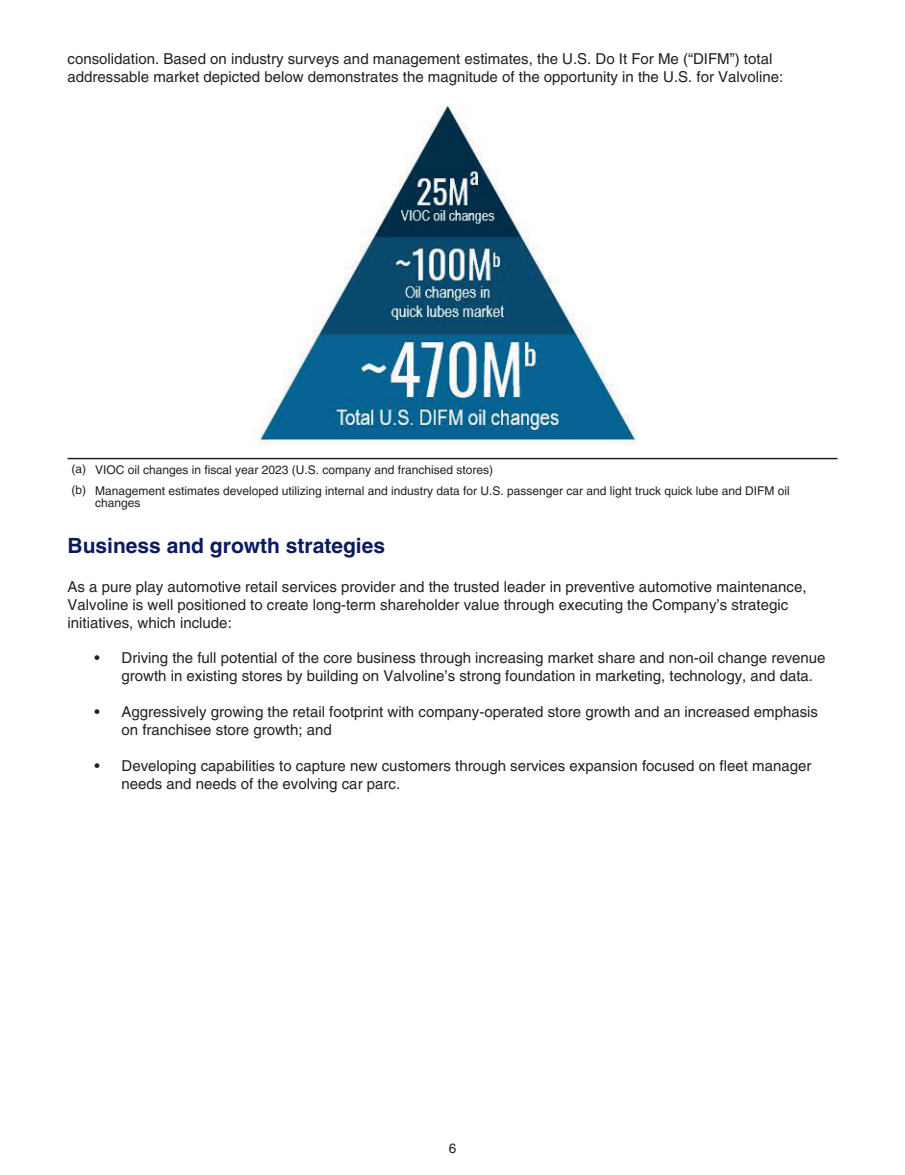
<style>
.page{position:relative;width:905px;height:1175px;background:#fff}
.page>*{position:absolute;margin:0;border:0;box-sizing:border-box;transform-origin:0 0}
.t1{font:700 21px "Helvetica LT Std";color:#0a1b60}
.t2{font:15px/18px "Helvetica LT Std";color:#231f20}
.t3{font:13.5px "Helvetica LT Std";color:#231f20}
.t4{font:12px/20.7px "Helvetica LT Std";color:#231f20}
</style>
<div class="page">
<img style="left:259px;top:107px;width:378px;height:338px">
<hr style="left:68px;top:458px;width:769px;height:1px;background:#231f20">
<p class="t2" style="left:67px;top:51px;width:717px">consolidation. Based on industry surveys and management estimates, the U.S. Do It For Me (“DIFM”) total addressable market depicted below demonstrates the magnitude of the opportunity in the U.S. for Valvoline:</p>
<p class="t4" style="left:71px;top:461px;width:719px">(a) VIOC oil changes in fiscal year 2023 (U.S. company and franchised stores)<br>(b) Management estimates developed utilizing internal and industry data for U.S. passenger car and light truck quick lube and DIFM oil</p>
<p class="t4" style="left:95px;top:493px;width:47px">changes</p>
<h1 class="t1" style="left:68px;top:538px;width:319px">Business and growth strategies</h1>
<p class="t2" style="left:68px;top:579px;width:740px">As a pure play automotive retail services provider and the trusted leader in preventive automotive maintenance,<br>Valvoline is well positioned to create long-term shareholder value through executing the Company’s strategic initiatives, which include:</p>
<p class="t2" style="left:122px;top:650px;width:705px;text-indent:-27px">• Driving the full potential of the core business through increasing market share and non-oil change revenue growth in existing stores by building on Valvoline’s strong foundation in marketing, technology, and data.</p>
<p class="t2" style="left:122px;top:704px;width:698px;text-indent:-27px">• Aggressively growing the retail footprint with company-operated store growth and an increased emphasis on franchisee store growth; and</p>
<p class="t2" style="left:122px;top:758px;width:691px;text-indent:-27px">• Developing capabilities to capture new customers through services expansion focused on fleet manager needs and needs of the evolving car parc.</p>
<p class="t3" style="left:449px;top:1143px;width:9px">6</p>
</div>
